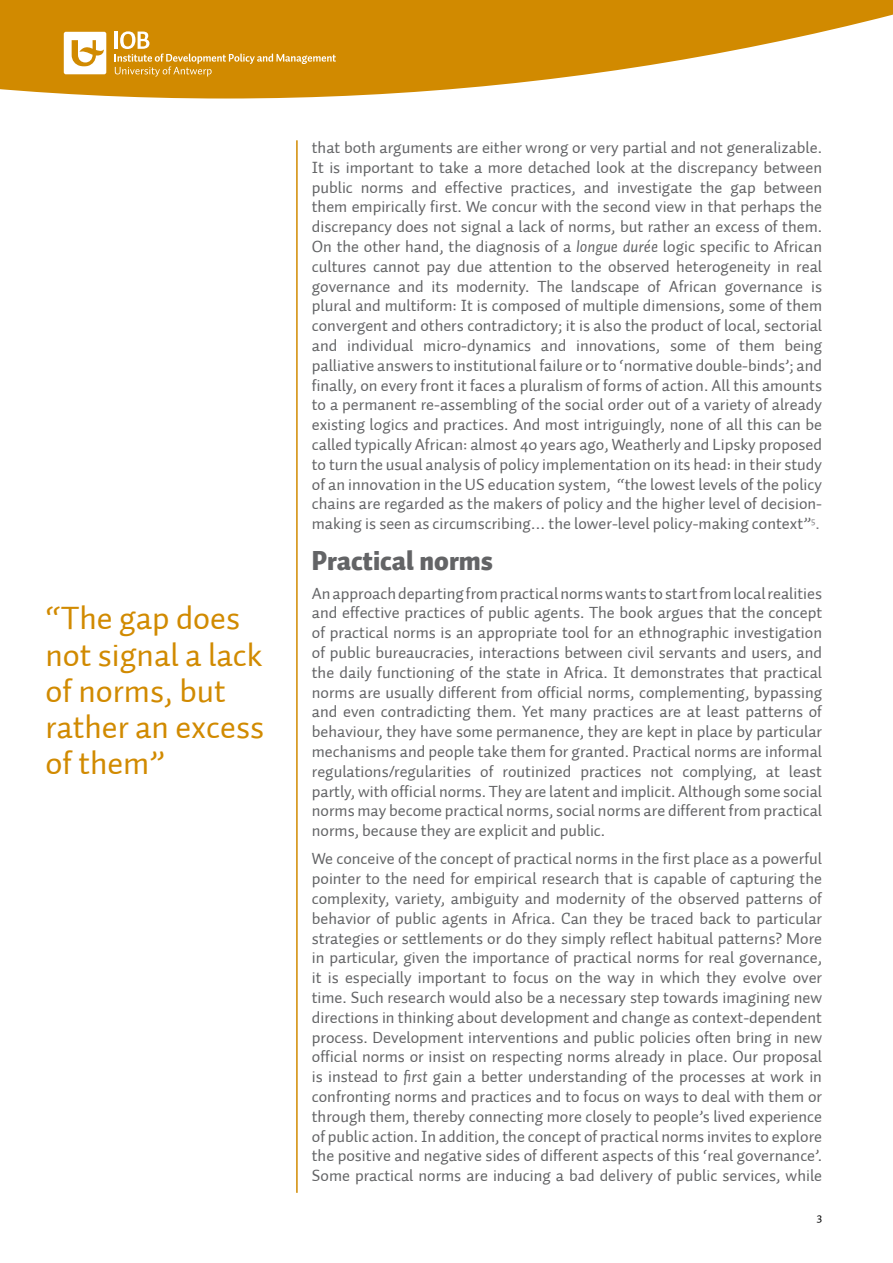
<style>
.page{position:relative;width:893px;height:1263px;background:#fff}
.page>*{position:absolute;margin:0;border:0;box-sizing:border-box;transform-origin:0 0}
.t1{font:33px/36.3px "Auto 1";color:#d18a00}
.t2{font:900 27px "Auto 1";color:#636466}
.t3{font:16.5px/19.8px "Auto 1";color:#636466;text-align:justify}
.t4{font:12px "Auto 1";color:#000}
.s1{font-style:italic}
.s2{color:#7c7d80}
</style>
<div class="page">
<svg style="left:0;top:0;width:893px;height:99px;fill:#d18a00"></svg>
<svg style="left:115px;top:31px;width:221px;height:46px;background:#d6971c"></svg>
<svg style="left:64px;top:32px;width:42px;height:42px"></svg>
<hr style="left:296px;top:140px;width:2px;height:1053px;background:#d18a00">
<h1 class="t1" style="left:45px;top:600px;width:220px">“The gap does not signal a lack of norms, but rather an excess of them”</h1>
<p class="t3" style="left:312px;top:138px;width:512px">that both arguments are either wrong or very partial and not generalizable.<br>It is important to take a more detached look at the discrepancy between public norms and effective practices, and investigate the gap between them empirically first. We concur with the second view in that perhaps the discrepancy does not signal a lack of norms, but rather an excess of them.<br>On the other hand, the diagnosis of a <span class="s1">longue durée</span> logic specific to African cultures cannot pay due attention to the observed heterogeneity in real governance and its modernity. The landscape of African governance is plural and multiform: It is composed of multiple dimensions, some of them convergent and others contradictory; it is also the product of local, sectorial and individual micro-dynamics and innovations, some of them being palliative answers to institutional failure or to ‘normative double-binds’; and finally, on every front it faces a pluralism of forms of action. All this amounts to a permanent re-assembling of the social order out of a variety of already existing logics and practices. And most intriguingly, none of all this can be called typically African: almost 40 years ago, Weatherly and Lipsky proposed to turn the usual analysis of policy implementation on its head: in their study of an innovation in the US education system, “the lowest levels of the policy chains are regarded as the makers of policy and the higher level of decision&shy;making is seen as circumscribing… the lower-level policy-making context”<sup>5</sup><span class="s2">.</span></p>
<h2 class="t2" style="left:312px;top:543px;width:183px">Practical norms</h2>
<p class="t3" style="left:312px;top:583px;width:512px">An approach departing from practical norms wants to start from local realities and effective practices of public agents. The book argues that the concept of practical norms is an appropriate tool for an ethnographic investigation of public bureaucracies, interactions between civil servants and users, and the daily functioning of the state in Africa. It demonstrates that practical norms are usually different from official norms, complementing, bypassing and even contradicting them. Yet many practices are at least patterns of behaviour, they have some permanence, they are kept in place by particular mechanisms and people take them for granted. Practical norms are informal regulations/regularities of routinized practices not complying, at least partly, with official norms. They are latent and implicit. Although some social norms may become practical norms, social norms are different from practical norms, because they are explicit and public.</p>
<p class="t3" style="left:312px;top:849px;width:512px">We conceive of the concept of practical norms in the first place as a powerful pointer to the need for empirical research that is capable of capturing the complexity, variety, ambiguity and modernity of the observed patterns of behavior of public agents in Africa. Can they be traced back to particular strategies or settlements or do they simply reflect habitual patterns? More in particular, given the importance of practical norms for real governance, it is especially important to focus on the way in which they evolve over time. Such research would also be a necessary step towards imagining new directions in thinking about development and change as context-dependent process. Development interventions and public policies often bring in new official norms or insist on respecting norms already in place. Our proposal is instead to <span class="s1">first</span> gain a better understanding of the processes at work in confronting norms and practices and to focus on ways to deal with them or through them, thereby connecting more closely to people’s lived experience of public action. In addition, the concept of practical norms invites to explore the positive and negative sides of different aspects of this ‘real governance’.<br>Some practical norms are inducing a bad delivery of public services, while</p>
<p class="t4" style="left:817px;top:1209px;width:7px">3</p>
</div>
